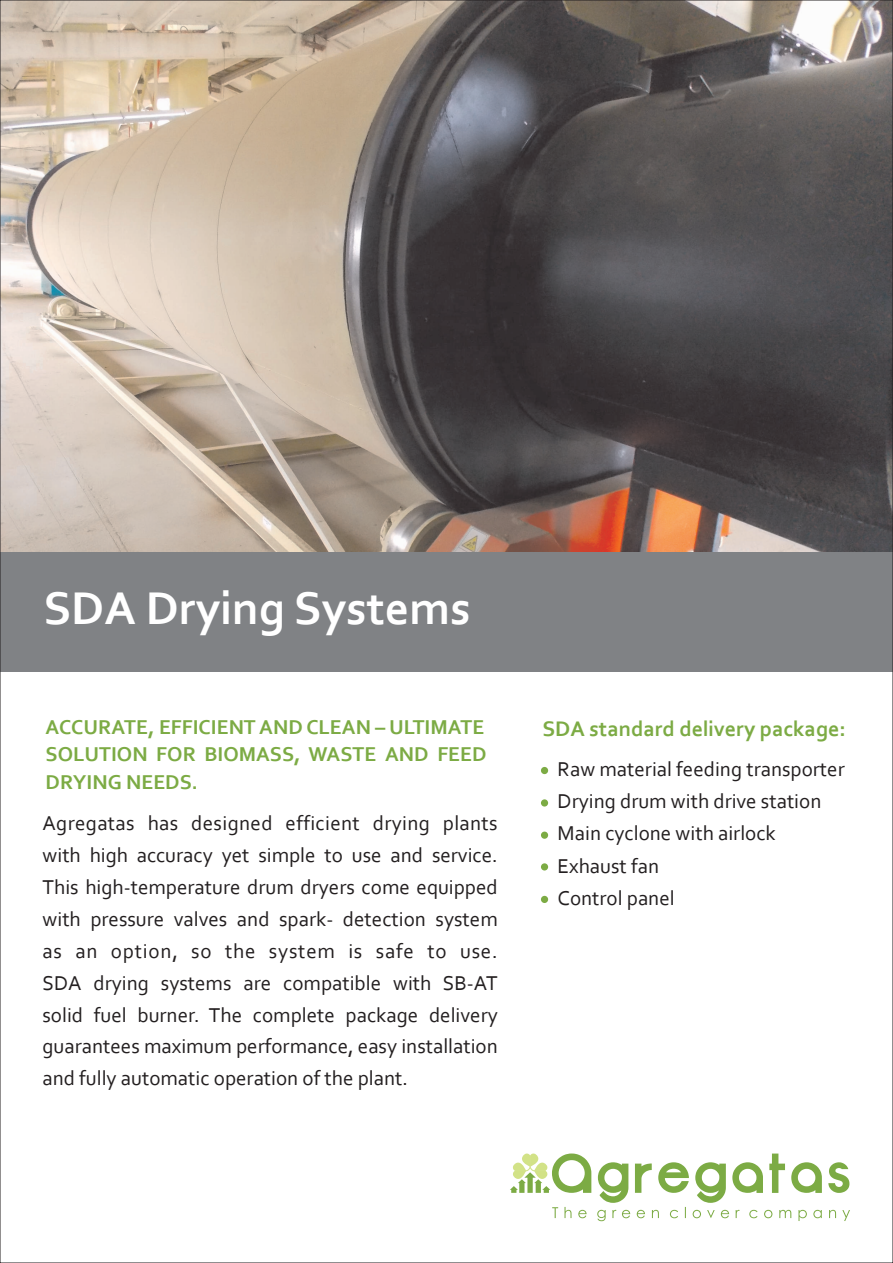
<style>
.page{position:relative;width:893px;height:1263px;background:#fff}
.page>*{position:absolute;margin:0;border:0;box-sizing:border-box;transform-origin:0 0}
.t1{font:700 48px "Corbel";color:#fff}
.t2{font:700 22.05px "Corbel";color:#7cab44}
.t3{font:21px/32px "Corbel";color:#231f20;text-align:justify}
.t4{font:700 21px/27.6px "Corbel";color:#7cab44;text-align:justify}
</style>
<div class="page">
<img style="left:2px;top:2px;width:889px;height:551px">
<div style="left:0;top:553px;width:893px;height:119px;background:#808285"></div>
<svg style="left:510px;top:1153px;width:340px;height:68px"></svg>
<div style="left:541px;top:767px;width:7px;height:7px;background:#7cab44;border-radius:50%"></div>
<div style="left:541px;top:799px;width:7px;height:7px;background:#7cab44;border-radius:50%"></div>
<div style="left:541px;top:831px;width:7px;height:8px;background:#7cab44;border-radius:50%"></div>
<div style="left:541px;top:863px;width:7px;height:7px;background:#7cab44;border-radius:50%"></div>
<div style="left:541px;top:896px;width:7px;height:7px;background:#7cab44;border-radius:50%"></div>
<h1 class="t1" style="left:44px;top:588px;width:429px">SDA Drying Systems</h1>
<p class="t4" style="left:46px;top:715px;width:442px">ACCURATE, EFFICIENT AND CLEAN – ULTIMATE SOLUTION FOR BIOMASS, WASTE AND FEED DRYING NEEDS.</p>
<p class="t2" style="left:543px;top:720px;width:305px">SDA standard delivery package:</p>
<p class="t3" style="left:42px;top:809px;width:457px">Agregatas has designed efficient drying plants with high accuracy yet simple to use and service.<br>This high-temperature drum dryers come equipped with pressure valves and spark- detection system as an option, so the system is safe to use.<br>SDA drying systems are compatible with SB-AT solid fuel burner. The complete package delivery guarantees maximum performance, easy installation and fully automatic operation of the plant.</p>
<p class="t3" style="left:558px;top:755px;width:289px;text-align:left">Raw material feeding transporter<br>Drying drum with drive station<br>Main cyclone with airlock<br>Exhaust fan<br>Control panel</p>
</div>
